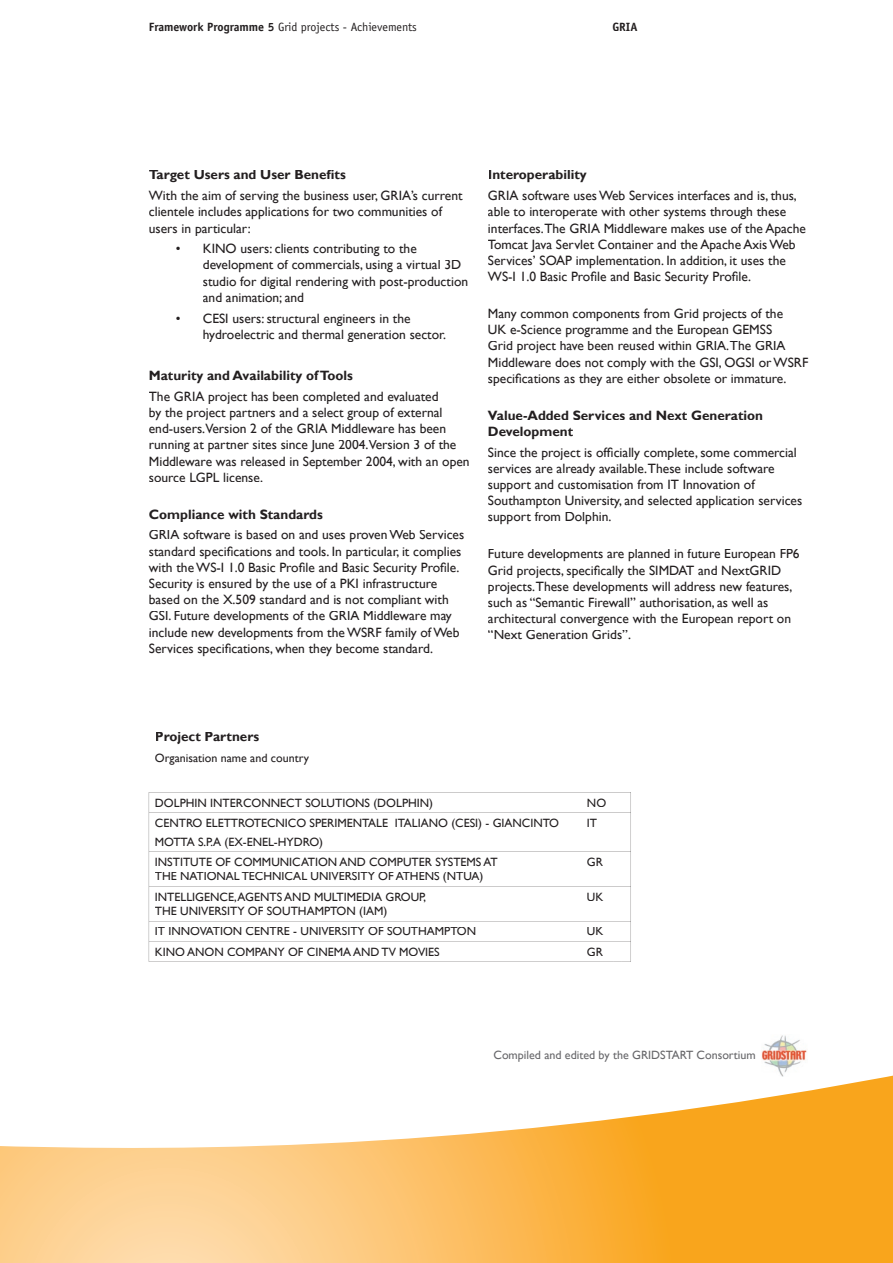
<style>
.page{position:relative;width:893px;height:1263px;background:#fff}
.page>*{position:absolute;margin:0;border:0;box-sizing:border-box;transform-origin:0 0}
.t1{font:13.5px/16.2px "Gill Sans";color:#231f20}
.t2{font:700 13.5px/16.2px "Gill Sans";color:#231f20}
.t3{font:12px/20.2px "Gill Sans";color:#231f20}
.t4{font:12px "Officina Sans";color:#231f20}
.t5{font:12px "Gill Sans";color:#67676a}
.t6{font:700 12px "Officina Sans";color:#231f20}
.s1{font-weight:700}
</style>
<div class="page">
<svg style="left:0;top:1075px;width:893px;height:188px"></svg>
<img style="left:761px;top:1035px;width:47px;height:41px">
<svg style="left:149px;top:792px;width:482px;height:170px"></svg>
<p class="t4" style="left:149px;top:20px;width:270px"><span class="s1">Framework Programme 5</span> Grid projects - Achievements</p>
<p class="t6" style="left:612px;top:19px;width:27px">GRIA</p>
<p class="t2" style="left:149px;top:167px;width:198px">Target Users and User Benefits</p>
<p class="t1" style="left:149px;top:188px;width:315px">With the aim of serving the business user, GRIA’s current clientele includes applications for two communities of users in particular:</p>
<p class="t1" style="left:203px;top:241px;width:267px;text-indent:-27px">• KINO users: clients contributing to the development of commercials, using a virtual 3D studio for digital rendering with post-production and animation; and</p>
<p class="t1" style="left:203px;top:310px;width:245px;text-indent:-27px">• CESI users: structural engineers in the hydroelectric and thermal generation sector.</p>
<p class="t2" style="left:149px;top:368px;width:206px">Maturity and Availability of Tools</p>
<p class="t1" style="left:149px;top:388px;width:322px">The GRIA project has been completed and evaluated<br>by the project partners and a select group of external end-users.Version 2 of the GRIA Middleware has been running at partner sites since June 2004.Version 3 of the Middleware was released in September 2004, with an open source LGPL license.</p>
<p class="t2" style="left:149px;top:506px;width:176px">Compliance with Standards</p>
<p class="t1" style="left:149px;top:527px;width:317px">GRIA software is based on and uses proven Web Services standard specifications and tools. In particular, it complies with the WS-I 1.0 Basic Profile and Basic Security Profile.<br>Security is ensured by the use of a PKI infrastructure based on the X.509 standard and is not compliant with GSI. Future developments of the GRIA Middleware may include new developments from the WSRF family of Web Services specifications, when they become standard.</p>
<p class="t2" style="left:488px;top:167px;width:100px">Interoperability</p>
<p class="t1" style="left:488px;top:188px;width:320px">GRIA software uses Web Services interfaces and is, thus, able to interoperate with other systems through these interfaces.The GRIA Middleware makes use of the Apache Tomcat Java Servlet Container and the Apache Axis Web Services’ SOAP implementation. In addition, it uses the WS-I 1.0 Basic Profile and Basic Security Profile.</p>
<p class="t1" style="left:488px;top:306px;width:322px">Many common components from Grid projects of the<br>UK e-Science programme and the European GEMSS<br>Grid project have been reused within GRIA.The GRIA Middleware does not comply with the GSI, OGSI or WSRF specifications as they are either obsolete or immature.</p>
<p class="t2" style="left:488px;top:407px;width:277px">Value-Added Services and Next Generation<br>Development</p>
<p class="t1" style="left:488px;top:444px;width:316px">Since the project is officially complete, some commercial services are already available.These include software support and customisation from IT Innovation of Southampton University, and selected application services support from Dolphin.</p>
<p class="t1" style="left:488px;top:546px;width:313px">Future developments are planned in future European FP6<br>Grid projects, specifically the SIMDAT and NextGRID projects.These developments will address new features, such as “Semantic Firewall” authorisation, as well as architectural convergence with the European report on “Next Generation Grids”.</p>
<p class="t2" style="left:155px;top:729px;width:106px">Project Partners</p>
<p class="t3" style="left:155px;top:748px;width:156px">Organisation name and country</p>
<p class="t3" style="left:155px;top:792px;width:280px">DOLPHIN INTERCONNECT SOLUTIONS (DOLPHIN)</p>
<p class="t3" style="left:587px;top:792px;width:21px">NO</p>
<p class="t3" style="left:155px;top:813px;width:406px">CENTRO ELETTROTECNICO SPERIMENTALE ITALIANO (CESI) - GIANCINTO</p>
<p class="t3" style="left:587px;top:813px;width:12px">IT</p>
<p class="t3" style="left:155px;top:832px;width:344px">MOTTA S.P.A (EX-ENEL-HYDRO)<br>INSTITUTE OF COMMUNICATION AND COMPUTER SYSTEMS AT</p>
<p class="t3" style="left:587px;top:852px;width:18px">GR</p>
<p class="t3" style="left:155px;top:866px;width:330px">THE NATIONAL TECHNICAL UNIVERSITY OF ATHENS (NTUA)<br>INTELLIGENCE, AGENTS AND MULTIMEDIA GROUP,</p>
<p class="t3" style="left:155px;top:901px;width:323px">THE UNIVERSITY OF SOUTHAMPTON (IAM)<br>IT INNOVATION CENTRE - UNIVERSITY OF SOUTHAMPTON</p>
<p class="t3" style="left:587px;top:887px;width:18px">UK</p>
<p class="t3" style="left:587px;top:921px;width:18px">UK</p>
<p class="t3" style="left:155px;top:942px;width:286px">KINO ANON COMPANY OF CINEMA AND TV MOVIES</p>
<p class="t3" style="left:587px;top:942px;width:18px">GR</p>
<p class="t5" style="left:493px;top:1048px;width:264px">Compiled and edited by the GRIDSTART Consortium</p>
</div>
